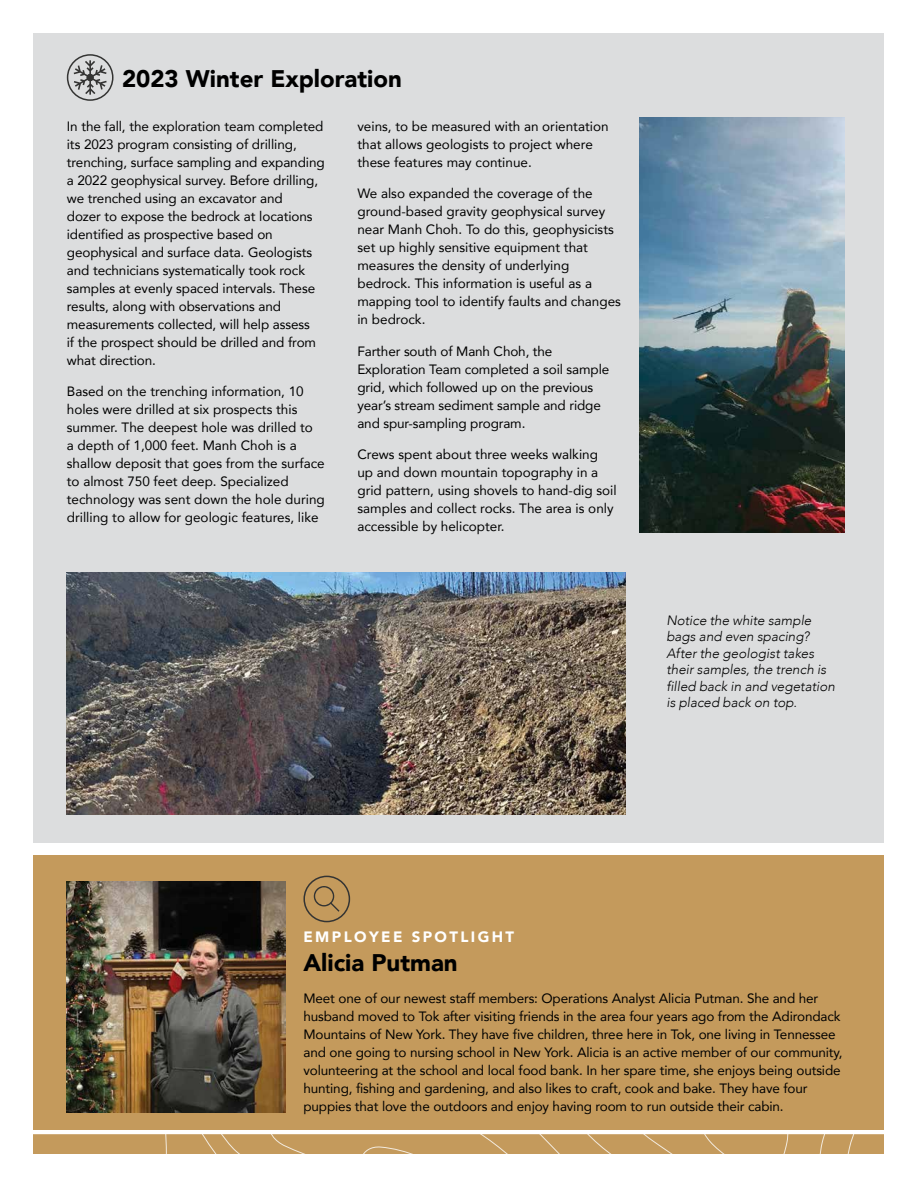
<style>
.page{position:relative;width:918px;height:1188px;background:#fff}
.page>*{position:absolute;margin:0;border:0;box-sizing:border-box;transform-origin:0 0}
.t1{font:900 24px "Avenir";color:#000}
.t2{font:900 15px "Avenir";letter-spacing:.16em;color:#fff}
.t3{font:13.5px/18px "Avenir";letter-spacing:-.005em;color:#000}
.t4{font:italic 300 13.5px/16.5px "Avenir";color:#000}
</style>
<div class="page">
<div style="left:34px;top:34px;width:850px;height:809px;background:#dcddde"></div>
<div style="left:34px;top:855px;width:850px;height:274px;background:#c49a5c"></div>
<img style="left:67px;top:882px;width:218px;height:230px">
<div style="left:34px;top:1133px;width:850px;height:21px;background:#c49a5c"></div>
<svg style="left:152px;top:1134px;width:732px;height:20px"></svg>
<hr style="left:24px;top:1133px;width:880px;height:1px;background:#fff">
<div style="left:303px;top:876px;width:47px;height:46px;border:2px solid #343433;border-radius:50%"></div>
<svg style="left:314px;top:886px;width:26px;height:26px"></svg>
<img style="left:639px;top:117px;width:206px;height:415px">
<img style="left:67px;top:573px;width:558px;height:241px">
<svg style="left:68px;top:55px;width:45px;height:45px"></svg>
<div style="left:67px;top:54px;width:47px;height:47px;border:2px solid #343433;border-radius:50%"></div>
<svg style="left:74px;top:60px;width:33px;height:35px"></svg>
<h1 class="t1" style="left:122px;top:58px;width:281px">2023 Winter Exploration</h1>
<p class="t3" style="left:67px;top:117px;width:259px">In the fall, the exploration team completed its 2023 program consisting of drilling, trenching, surface sampling and expanding a 2022 geophysical survey. Before drilling, we trenched using an excavator and<br>dozer to expose the bedrock at locations identified as prospective based on geophysical and surface data. Geologists and technicians systematically took rock samples at evenly spaced intervals. These results, along with observations and measurements collected, will help assess<br>if the prospect should be drilled and from what direction.</p>
<p class="t3" style="left:67px;top:382px;width:259px">Based on the trenching information, 10 holes were drilled at six prospects this summer. The deepest hole was drilled to<br>a depth of 1,000 feet. Manh Choh is a shallow deposit that goes from the surface to almost 750 feet deep. Specialized technology was sent down the hole during drilling to allow for geologic features, like</p>
<p class="t3" style="left:357px;top:117px;width:253px">veins, to be measured with an orientation that allows geologists to project where these features may continue.</p>
<p class="t3" style="left:357px;top:184px;width:265px">We also expanded the coverage of the ground-based gravity geophysical survey near Manh Choh. To do this, geophysicists set up highly sensitive equipment that measures the density of underlying bedrock. This information is useful as a mapping tool to identify faults and changes in bedrock.</p>
<p class="t3" style="left:357px;top:342px;width:253px">Farther south of Manh Choh, the Exploration Team completed a soil sample grid, which followed up on the previous year’s stream sediment sample and ridge and spur-sampling program.</p>
<p class="t3" style="left:357px;top:445px;width:261px">Crews spent about three weeks walking up and down mountain topography in a grid pattern, using shovels to hand-dig soil samples and collect rocks. The area is only accessible by helicopter.</p>
<p class="t4" style="left:666px;top:612px;width:170px">Notice the white sample bags and even spacing?<br>After the geologist takes their samples, the trench is filled back in and vegetation is placed back on top.</p>
<p class="t2" style="left:303px;top:924px;width:212px">EMPLOYEE SPOTLIGHT</p>
<h1 class="t1" style="left:303px;top:942px;width:156px">Alicia Putman</h1>
<p class="t3" style="left:303px;top:989px;width:541px">Meet one of our newest staff members: Operations Analyst Alicia Putman. She and her husband moved to Tok after visiting friends in the area four years ago from the Adirondack Mountains of New York. They have five children, three here in Tok, one living in Tennessee and one going to nursing school in New York. Alicia is an active member of our community, volunteering at the school and local food bank. In her spare time, she enjoys being outside hunting, fishing and gardening, and also likes to craft, cook and bake. They have four puppies that love the outdoors and enjoy having room to run outside their cabin.</p>
</div>
